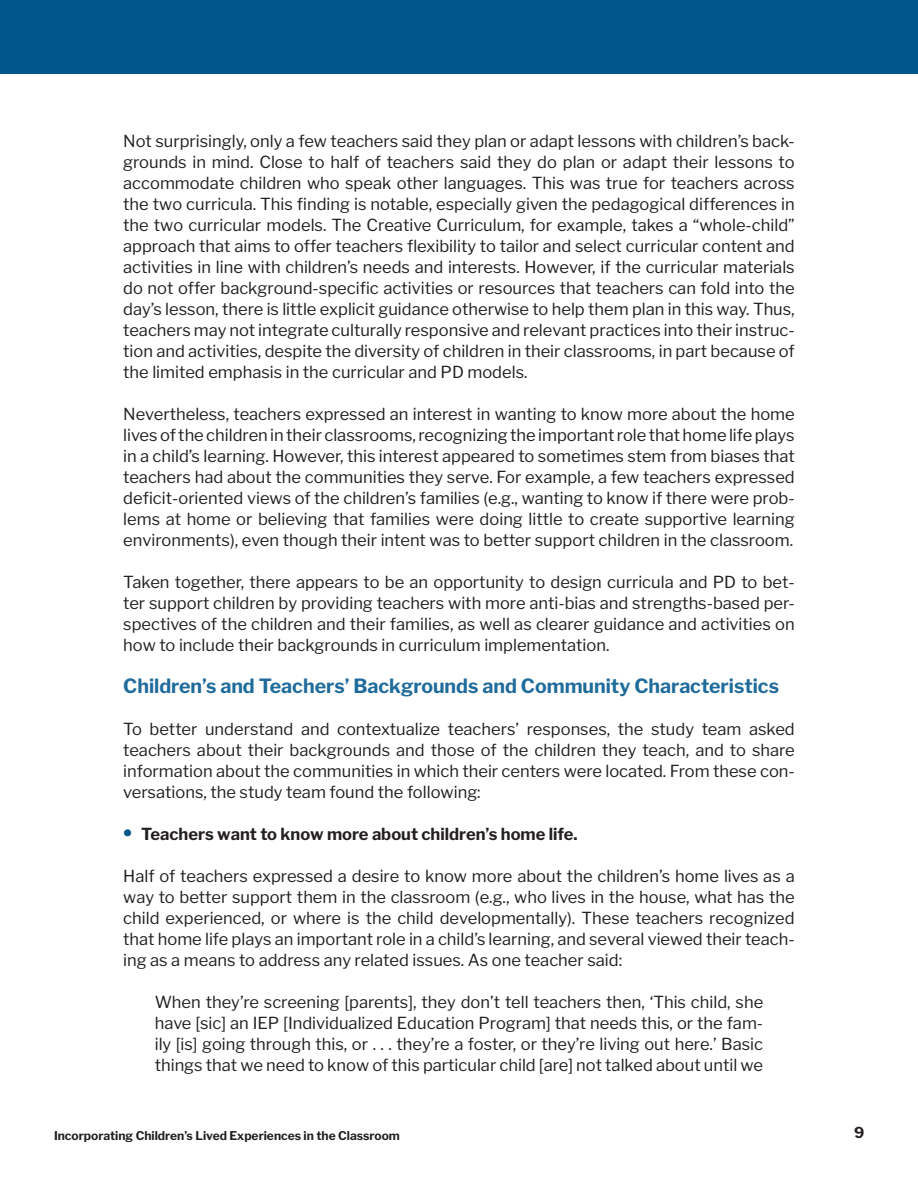
<style>
.page{position:relative;width:918px;height:1188px;background:#fff}
.page>*{position:absolute;margin:0;border:0;box-sizing:border-box;transform-origin:0 0}
.Subhead_B{font:700 19.5px "Libre Franklin";color:#1f6b9c}
.Body_Text{font:16.5px/21px "Libre Franklin";color:#231f20;text-align:justify}
.Quotes_in_brief{font:16.5px/21px "Libre Franklin";color:#231f20;text-align:justify}
.t1{font:700 16.5px "Libre Franklin";color:#231f20}
.t2{font:700 15px "Libre Franklin";color:#231f20}
.t3{font:700 12px "Libre Franklin";color:#231f20}
.s1{font-size:27px;color:#00568a}
</style>
<div class="page">
<div style="left:0;top:0;width:918px;height:74px;background:#00568a"></div>
<p class="Body_Text" style="left:123px;top:131px;width:673px">Not surprisingly, only a few teachers said they plan or adapt lessons with children’s back&shy;grounds in mind. Close to half of teachers said they do plan or adapt their lessons to accommodate children who speak other languages. This was true for teachers across the two curricula. This finding is notable, especially given the pedagogical differences in the two curricular models. The Creative Curriculum, for example, takes a “whole-child” approach that aims to offer teachers flexibility to tailor and select curricular content and activities in line with children’s needs and interests. However, if the curricular materials do not offer background-specific activities or resources that teachers can fold into the day’s lesson, there is little explicit guidance otherwise to help them plan in this way. Thus, teachers may not integrate culturally responsive and relevant practices into their instruc&shy;tion and activities, despite the diversity of children in their classrooms, in part because of the limited emphasis in the curricular and PD models.</p>
<p class="Body_Text" style="left:123px;top:404px;width:673px">Nevertheless, teachers expressed an interest in wanting to know more about the home lives of the children in their classrooms, recognizing the important role that home life plays in a child’s learning. However, this interest appeared to sometimes stem from biases that teachers had about the communities they serve. For example, a few teachers expressed deficit-oriented views of the children’s families (e.g., wanting to know if there were prob&shy;lems at home or believing that families were doing little to create supportive learning environments), even though their intent was to better support children in the classroom.</p>
<p class="Body_Text" style="left:123px;top:572px;width:673px">Taken together, there appears to be an opportunity to design curricula and PD to bet&shy;ter support children by providing teachers with more anti-bias and strengths-based per&shy;spectives of the children and their families, as well as clearer guidance and activities on how to include their backgrounds in curriculum implementation.</p>
<p class="Subhead_B" style="left:123px;top:674px;width:657px">Children’s and Teachers’ Backgrounds and Community Characteristics</p>
<p class="Body_Text" style="left:123px;top:719px;width:673px">To better understand and contextualize teachers’ responses, the study team asked teachers about their backgrounds and those of the children they teach, and to share information about the communities in which their centers were located. From these con&shy;versations, the study team found the following:</p>
<p class="t1" style="left:123px;top:824px;width:456px"><span class="s1">•</span> Teachers want to know more about children’s home life.</p>
<p class="Body_Text" style="left:123px;top:866px;width:673px">Half of teachers expressed a desire to know more about the children’s home lives as a way to better support them in the classroom (e.g., who lives in the house, what has the child experienced, or where is the child developmentally). These teachers recognized that home life plays an important role in a child’s learning, and several viewed their teach&shy;ing as a means to address any related issues. As one teacher said:</p>
<p class="Quotes_in_brief" style="left:155px;top:992px;width:610px">When they’re screening [parents], they don’t tell teachers then, ‘This child, she have [sic] an IEP [Individualized Education Program] that needs this, or the fam&shy;ily [is] going through this, or . . . they’re a foster, or they’re living out here.’ Basic things that we need to know of this particular child [are] not talked about until we</p>
<p class="t3" style="left:54px;top:1128px;width:347px">Incorporating Children’s Lived Experiences in the Classroom</p>
<p class="t2" style="left:854px;top:1124px;width:12px">9</p>
</div>
